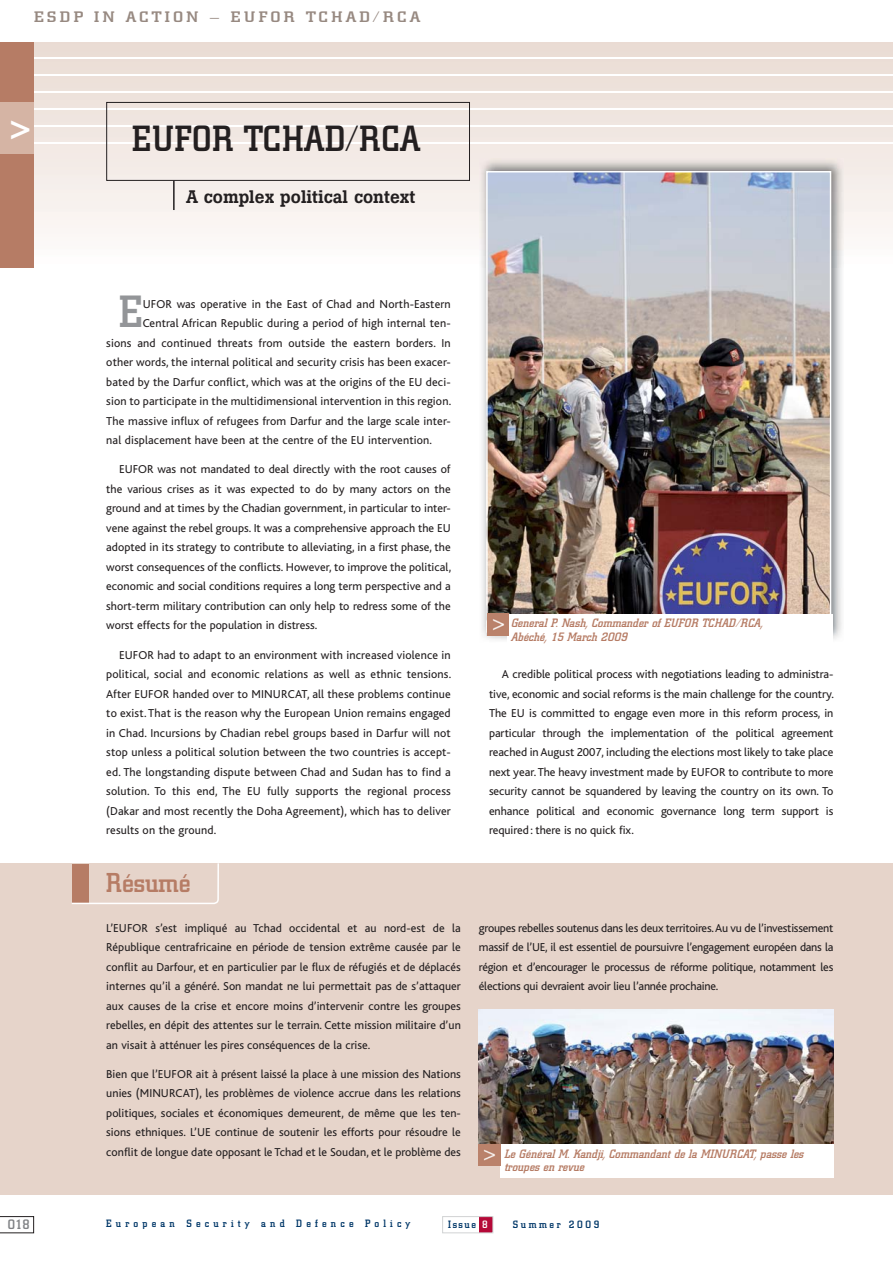
<style>
.page{position:relative;width:893px;height:1263px;background:#fff}
.page>*{position:absolute;margin:0;border:0;box-sizing:border-box;transform-origin:0 0}
.t1{font:500 44.55px "City";color:#939598}
.t2{font:500 36px "City";letter-spacing:.02em;color:#231f20}
.t3{font:500 27px "City";color:#b67c65}
.t4{font:500 18px "Boton";color:#231f20}
.t5{font:500 15px "City";letter-spacing:.17em;color:#978981;scale:1.25 1}
.t6{font:500 13.5px "City";color:#808285}
.t7{font:12px/19.5px "Bliss";letter-spacing:.01em;color:#231f20;text-align:justify}
.t8{font:italic 500 12px/13.5px "City";color:#b67c65}
.t9{font:500 10.5px "City";letter-spacing:.4em;color:#003768}
.t10{font:500 10.5px "City";letter-spacing:.245em;color:#003768}
.s1{color:#fff}
</style>
<div class="page">
<div style="left:479px;top:1216px;width:14px;height:17px;background:#b50938"></div>
<div style="left:442px;top:1216px;width:51px;height:17px;border:1px solid #d1d3d4"></div>
<svg style="left:0;top:1216px;width:34px;height:17px"></svg>
<svg style="left:0;top:42px;width:893px;height:208px"></svg>
<hr style="left:0;top:57px;width:893px;height:2px;background:#fff">
<hr style="left:0;top:74px;width:893px;height:2px;background:#fff">
<hr style="left:0;top:91px;width:893px;height:2px;background:#fff">
<hr style="left:0;top:108px;width:893px;height:2px;background:#fff">
<hr style="left:0;top:125px;width:893px;height:2px;background:#fff">
<hr style="left:0;top:142px;width:893px;height:2px;background:#fff">
<div style="left:0;top:863px;width:893px;height:332px;background:#e6d4ca"></div>
<div style="left:106px;top:102px;width:364px;height:79px;border:1px solid #231f20"></div>
<div style="left:0;top:43px;width:34px;height:225px;background:#b67c65"></div>
<div style="left:0;top:102px;width:34px;height:51px;background:#d5b4a4"></div>
<svg style="left:71px;top:863px;width:148px;height:41px"></svg>
<img style="left:479px;top:1010px;width:354px;height:134px">
<div style="left:500px;top:1144px;width:333px;height:33px;background:#fff"></div>
<img style="left:479px;top:1144px;width:21px;height:21px">
<img style="left:479px;top:158px;width:364px;height:482px">
<img style="left:488px;top:173px;width:341px;height:441px">
<div style="left:507px;top:614px;width:326px;height:50px;background:#fff"></div>
<img style="left:487px;top:614px;width:22px;height:21px">
<hr style="left:173px;top:181px;width:2px;height:29px;background:#231f20">
<p class="t5" style="left:34px;top:11px;width:311px">ESDP IN ACTION – EUFOR TCHAD/RCA</p>
<h2 class="t2" style="left:132px;top:125px;width:290px">EUFOR TCHAD/RCA</h2>
<h3 class="t4" style="left:186px;top:190px;width:231px">A complex political context</h3>
<h1 class="t1" style="left:119px;top:296px;width:25px">E</h1>
<p class="t7" style="left:143px;top:295px;width:309px">UFOR was operative in the East of Chad and North-Eastern</p>
<p class="t7" style="left:143px;top:314px;width:309px">Central African Republic during a period of high internal ten-</p>
<p class="t7" style="left:106px;top:334px;width:346px">sions and continued threats from outside the eastern borders. In</p>
<p class="t7" style="left:106px;top:353px;width:346px">other words, the internal political and security crisis has been exacer-</p>
<p class="t7" style="left:106px;top:373px;width:346px">bated by the Darfur conflict, which was at the origins of the EU deci-</p>
<p class="t7" style="left:106px;top:392px;width:346px">sion to participate in the multidimensional intervention in this region.</p>
<p class="t7" style="left:106px;top:412px;width:346px">The massive influx of refugees from Darfur and the large scale inter-</p>
<p class="t7" style="left:106px;top:431px;width:327px">nal displacement have been at the centre of the EU intervention.</p>
<p class="t7" style="left:106px;top:461px;width:346px;text-indent:13px">EUFOR was not mandated to deal directly with the root causes of the various crises as it was expected to do by many actors on the ground and at times by the Chadian government, in particular to inter&shy;vene against the rebel groups. It was a comprehensive approach the EU adopted in its strategy to contribute to alleviating, in a first phase, the worst consequences of the conflicts. However, to improve the political, economic and social conditions requires a long term perspective and a short-term military contribution can only help to redress some of the worst effects for the population in distress.</p>
<p class="t7" style="left:106px;top:646px;width:346px;text-indent:13px">EUFOR had to adapt to an environment with increased violence in political, social and economic relations as well as ethnic tensions.<br>After EUFOR handed over to MINURCAT, all these problems continue to exist. That is the reason why the European Union remains engaged in Chad. Incursions by Chadian rebel groups based in Darfur will not stop unless a political solution between the two countries is accept&shy;ed. The longstanding dispute between Chad and Sudan has to find a solution. To this end, The EU fully supports the regional process (Dakar and most recently the Doha Agreement), which has to deliver results on the ground.</p>
<h3 class="t3" style="left:106px;top:873px;width:86px">Résumé</h3>
<p class="t7" style="left:106px;top:919px;width:356px">L’EUFOR s’est impliqué au Tchad occidental et au nord-est de la République centrafricaine en période de tension extrême causée par le conflit au Darfour, et en particulier par le flux de réfugiés et de déplacés internes qu’il a généré. Son mandat ne lui permettait pas de s’attaquer aux causes de la crise et encore moins d’intervenir contre les groupes rebelles, en dépit des attentes sur le terrain. Cette mission militaire d’un an visait à atténuer les pires conséquences de la crise.</p>
<p class="t7" style="left:106px;top:1065px;width:356px">Bien que l’EUFOR ait à présent laissé la place à une mission des Nations unies (MINURCAT), les problèmes de violence accrue dans les relations politiques, sociales et économiques demeurent, de même que les ten&shy;sions ethniques. L’UE continue de soutenir les efforts pour résoudre le conflit de longue date opposant le Tchad et le Soudan, et le problème des</p>
<p class="t8" style="left:511px;top:617px;width:253px">General P. Nash, Commander of EUFOR TCHAD/RCA,<br>Abéché, 15 March 2009</p>
<p class="t7" style="left:489px;top:665px;width:346px;text-indent:13px">A credible political process with negotiations leading to administra&shy;tive, economic and social reforms is the main challenge for the country.<br>The EU is committed to engage even more in this reform process, in particular through the implementation of the political agreement reached in August 2007, including the elections most likely to take place next year. The heavy investment made by EUFOR to contribute to more security cannot be squandered by leaving the country on its own. To enhance political and economic governance long term support is required : there is no quick fix.</p>
<p class="t7" style="left:479px;top:919px;width:356px">groupes rebelles soutenus dans les deux territoires. Au vu de l’investissement massif de l’UE, il est essentiel de poursuivre l’engagement européen dans la région et d’encourager le processus de réforme politique, notamment les élections qui devraient avoir lieu l’année prochaine.</p>
<p class="t8" style="left:504px;top:1148px;width:301px">Le Général M. Kandji, Commandant de la MINURCAT, passe les troupes en revue</p>
<p class="t6" style="left:8px;top:1219px;width:23px">018</p>
<p class="t9" style="left:106px;top:1220px;width:306px">European Security and Defence Policy</p>
<p class="t9" style="left:448px;top:1221px;width:41px">Issue <span class="s1">8</span></p>
<p class="t10" style="left:513px;top:1221px;width:88px">Summer 2009</p>
</div>
